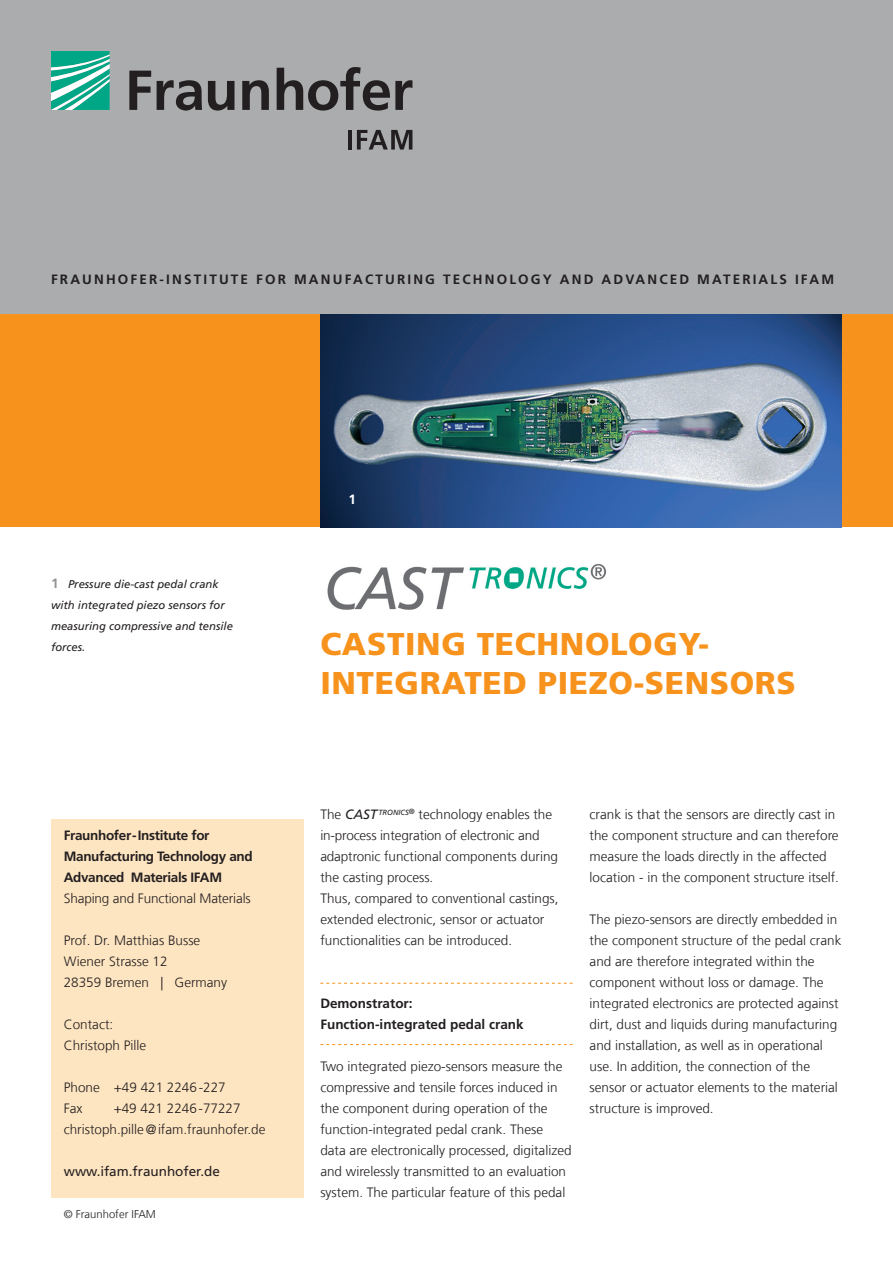
<style>
.page{position:relative;width:893px;height:1263px;background:#fff}
.page>*{position:absolute;margin:0;border:0;box-sizing:border-box;transform-origin:0 0}
._00_Titel{font:900 31.5px "Frutiger LT Com";letter-spacing:.02em;color:#f7931d}
._07_Zwischenüberschr{font:300 13.5px/21px "Frutiger LT Com";color:#231f20}
._06_Fließtext{font:300 13.5px/21px "Frutiger LT Com";color:#231f20}
._10_Institutsname{font:700 13.5px "Frutiger LT Com";letter-spacing:.16em;color:#231f20}
._07_Zwischenüberschr-2{font:700 13.5px/21px "Frutiger LT Com";letter-spacing:-.025em;color:#231f20}
._11_Zwischenüberschr{font:700 13.5px/21px "Frutiger LT Com";color:#231f20}
._06_Fließtext-2{font:13.5px "Frutiger LT Com";color:#231f20}
._07_Zwischenüberschr-3{font:700 13.5px "Frutiger LT Com";color:#fff}
._05_Marginalie_Bildu{font:italic 11.25px/21px "Frutiger LT Com";color:#231f20}
._05_Marginalie_Bildu-2{font:300 11.25px "Frutiger LT Com";color:#231f20}
.s1{font-weight:700;font-style:normal;font-size:13.5px;color:#939598}
.s2{font-weight:400;font-style:italic}
</style>
<div class="page">
<div style="left:0;top:0;width:893px;height:315px;background:#aaacad"></div>
<div style="left:0;top:315px;width:893px;height:212px;background:#f7931d"></div>
<svg style="left:51px;top:51px;width:59px;height:59px;background:#4abea7"></svg>
<svg style="left:129px;top:67px;width:283px;height:44px"></svg>
<hr style="left:348px;top:130px;width:4px;height:20px;background:#231f20">
<svg style="left:357px;top:130px;width:55px;height:20px"></svg>
<div style="left:51px;top:819px;width:252px;height:378px;background:#fee5c1"></div>
<img style="left:327px;top:564px;width:280px;height:46px">
<svg style="left:320px;top:983px;width:253px;height:1px"></svg>
<svg style="left:320px;top:1044px;width:253px;height:1px"></svg>
<img style="left:320px;top:315px;width:522px;height:212px">
<p class="_10_Institutsname" style="left:51px;top:271px;width:785px">FRAUNHOFER-INSTITUTE FOR MANUFACTURING TECHNOLOGY AND ADVANCED MATERIALS IFAM</p>
<p class="_05_Marginalie_Bildu" style="left:51px;top:574px;width:183px"><span class="s1">1</span> Pressure die-cast pedal crank with integrated piezo sensors for measuring compressive and tensile forces.</p>
<p class="_07_Zwischenüberschr-2" style="left:64px;top:825px;width:190px">Fraunhofer-Institute for<br>Manufacturing Technology and<br>Advanced Materials IFAM</p>
<p class="_06_Fließtext" style="left:64px;top:888px;width:189px">Shaping and Functional Materials</p>
<p class="_06_Fließtext" style="left:64px;top:930px;width:138px">Prof. Dr. Matthias Busse</p>
<p class="_06_Fließtext" style="left:64px;top:951px;width:105px">Wiener Strasse 12</p>
<p class="_06_Fließtext" style="left:64px;top:972px;width:165px">28359 Bremen | Germany</p>
<p class="_06_Fließtext" style="left:64px;top:1014px;width:51px">Contact:</p>
<p class="_06_Fließtext" style="left:64px;top:1035px;width:84px">Christoph Pille</p>
<p class="_06_Fließtext" style="left:64px;top:1077px;width:163px">Phone +49 421 2246-227</p>
<p class="_06_Fließtext" style="left:64px;top:1098px;width:20px">Fax</p>
<p class="_06_Fließtext" style="left:114px;top:1098px;width:128px">+49 421 2246-77227</p>
<p class="_06_Fließtext" style="left:64px;top:1119px;width:203px">christoph.pille@ifam.fraunhofer.de</p>
<p class="_06_Fließtext-2" style="left:64px;top:1164px;width:158px">www.ifam.fraunhofer.de</p>
<p class="_05_Marginalie_Bildu-2" style="left:64px;top:1208px;width:94px">© Fraunhofer IFAM</p>
<p class="_07_Zwischenüberschr-3" style="left:348px;top:492px;width:9px">1</p>
<p class="_00_Titel" style="left:320px;top:625px;width:390px">CASTING TECHNOLOGY-</p>
<p class="_00_Titel" style="left:320px;top:664px;width:477px">INTEGRATED PIEZO-SENSORS</p>
<p class="_06_Fließtext" style="left:320px;top:804px;width:233px">The <span class="s2">CAST</span><sup>TRONICS®</sup> technology enables the</p>
<p class="_06_Fließtext" style="left:320px;top:825px;width:239px">in-process integration of electronic and adaptronic functional components during the casting process.</p>
<p class="_06_Fließtext" style="left:320px;top:888px;width:240px">Thus, compared to conventional castings, extended electronic, sensor or actuator functionalities can be introduced.</p>
<p class="_11_Zwischenüberschr" style="left:320px;top:993px;width:205px">Demonstrator:<br>Function-integrated pedal crank</p>
<p class="_07_Zwischenüberschr" style="left:320px;top:1056px;width:253px">Two integrated piezo-sensors measure the compressive and tensile forces induced in the component during operation of the function-integrated pedal crank. These data are electronically processed, digitalized and wirelessly transmitted to an evaluation system. The particular feature of this pedal</p>
<p class="_07_Zwischenüberschr" style="left:590px;top:804px;width:251px">crank is that the sensors are directly cast in the component structure and can therefore measure the loads directly in the affected location - in the component structure itself.</p>
<p class="_07_Zwischenüberschr" style="left:590px;top:909px;width:253px">The piezo-sensors are directly embedded in the component structure of the pedal crank and are therefore integrated within the component without loss or damage. The integrated electronics are protected against dirt, dust and liquids during manufacturing and installation, as well as in operational use. In addition, the connection of the sensor or actuator elements to the material structure is improved.</p>
</div>
